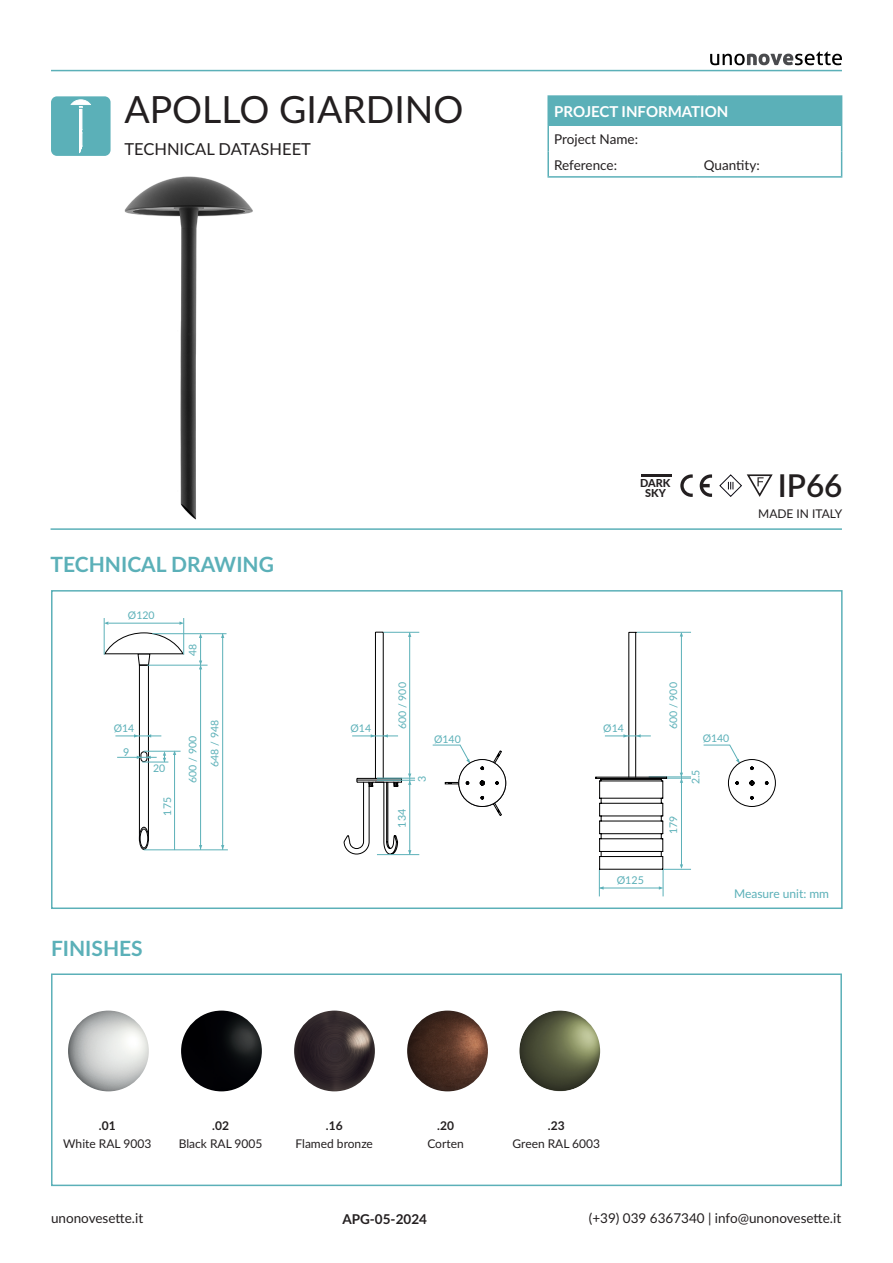
<style>
.page{position:relative;width:893px;height:1263px;background:#fff}
.page>*{position:absolute;margin:0;border:0;box-sizing:border-box;transform-origin:0 0}
.t1{font:37.5px "Lato";color:#231f20}
.t2{font:600 31.5px "Lato";color:#231f20}
.TITOLETTI_VERDI{font:700 21px "Lato";color:#5bb0b8}
.t3{font:16.5px "Lato";color:#231f20}
.t4{font:700 15px "Lato";color:#fff}
.t5{font:13.5px/25.5px "Lato";color:#231f20}
.t6{font:700 13.5px "Lato";color:#231f20}
.t7{font:12px "Lato";color:#231f20}
.t8{font:700 12px "Lato";color:#231f20}
.t9{font:12px "Lato";color:#5bb0b8}
.t10{font:800 10.8px "Lato";color:#231f20}
.Body_Text{font:10.65px "Lato";color:#5bb0b8}
.Body_Text-2{font:10.5px "Lato";color:#5bb0b8}
</style>
<div class="page">
<svg style="left:710px;top:51px;width:132px;height:14px"></svg>
<hr style="left:51px;top:70px;width:791px;height:1px;background:#5bb0b8">
<div style="left:548px;top:96px;width:294px;height:30px;background:#5bb0b8"></div>
<hr style="left:547px;top:126px;width:2px;height:25px;background:#5bb0b8">
<hr style="left:547px;top:151px;width:2px;height:25px;background:#5bb0b8">
<hr style="left:547px;top:95px;width:151px;height:2px;background:#5bb0b8">
<hr style="left:547px;top:97px;width:2px;height:29px;background:#5bb0b8">
<hr style="left:698px;top:95px;width:144px;height:2px;background:#5bb0b8">
<svg style="left:841px;top:126px;width:1px;height:50px"></svg>
<hr style="left:547px;top:176px;width:151px;height:2px;background:#5bb0b8">
<hr style="left:698px;top:176px;width:144px;height:2px;background:#5bb0b8">
<div style="left:139px;top:665px;width:10px;height:176px;background:#fff;border:1px solid #000001"></div>
<svg style="left:103px;top:632px;width:81px;height:34px"></svg>
<div style="left:51px;top:590px;width:792px;height:319px;border:2px solid #5bb0b8"></div>
<div style="left:51px;top:973px;width:791px;height:213px;border:2px solid #5bb0b8"></div>
<svg style="left:680px;top:474px;width:13px;height:23px"></svg>
<svg style="left:700px;top:474px;width:12px;height:23px"></svg>
<svg style="left:719px;top:474px;width:54px;height:23px"></svg>
<hr style="left:152px;top:633px;width:75px;height:1px;background:#5bb0b8">
<hr style="left:144px;top:849px;width:84px;height:1px;background:#5bb0b8">
<hr style="left:183px;top:618px;width:1px;height:37px;background:#5bb0b8">
<hr style="left:104px;top:618px;width:1px;height:37px;background:#5bb0b8">
<svg style="left:179px;top:621px;width:5px;height:4px"></svg>
<svg style="left:104px;top:621px;width:4px;height:4px"></svg>
<hr style="left:108px;top:623px;width:72px;height:1px;background:#5bb0b8">
<hr style="left:147px;top:665px;width:61px;height:1px;background:#5bb0b8">
<svg style="left:115px;top:734px;width:46px;height:3px"></svg>
<hr style="left:222px;top:633px;width:1px;height:217px;background:#5bb0b8">
<hr style="left:200px;top:665px;width:1px;height:185px;background:#5bb0b8">
<svg style="left:199px;top:633px;width:3px;height:36px"></svg>
<hr style="left:144px;top:751px;width:37px;height:1px;background:#5bb0b8">
<hr style="left:117px;top:757px;width:40px;height:1px;background:#5bb0b8">
<hr style="left:409px;top:632px;width:1px;height:145px;background:#5bb0b8">
<hr style="left:383px;top:632px;width:36px;height:1px;background:#5bb0b8">
<hr style="left:377px;top:778px;width:38px;height:1px;background:#5bb0b8">
<hr style="left:377px;top:854px;width:42px;height:1px;background:#5bb0b8">
<svg style="left:408px;top:773px;width:3px;height:12px"></svg>
<hr style="left:409px;top:777px;width:1px;height:77px;background:#5bb0b8">
<hr style="left:377px;top:780px;width:38px;height:1px;background:#5bb0b8">
<svg style="left:432px;top:745px;width:74px;height:71px"></svg>
<svg style="left:343px;top:631px;width:56px;height:224px"></svg>
<svg style="left:703px;top:745px;width:73px;height:62px"></svg>
<svg style="left:595px;top:632px;width:96px;height:264px"></svg>
<hr style="left:641px;top:474px;width:30px;height:3px;background:#231f20">
<img style="left:124px;top:176px;width:129px;height:344px">
<hr style="left:51px;top:528px;width:791px;height:2px;background:#5bb0b8">
<svg style="left:137px;top:750px;width:39px;height:100px"></svg>
<div style="left:51px;top:96px;width:60px;height:60px;background:#5bb0b8;border-radius:6px"></div>
<svg style="left:70px;top:99px;width:21px;height:55px"></svg>
<img style="left:68px;top:1010px;width:81px;height:81px;border-radius:40px">
<img style="left:181px;top:1010px;width:81px;height:81px;border-radius:40px">
<img style="left:294px;top:1010px;width:81px;height:81px;border-radius:40px">
<img style="left:407px;top:1010px;width:81px;height:81px;border-radius:40px">
<img style="left:519px;top:1010px;width:81px;height:81px;border-radius:40px">
<p class="t1" style="left:124px;top:83px;width:341px">APOLLO GIARDINO</p>
<p class="t3" style="left:124px;top:137px;width:188px">TECHNICAL DATASHEET</p>
<p class="t4" style="left:554px;top:101px;width:176px">PROJECT INFORMATION</p>
<p class="t5" style="left:554px;top:126px;width:85px">Project Name:<br>Reference:</p>
<p class="t5" style="left:704px;top:151px;width:57px">Quantity:</p>
<h3 class="TITOLETTI_VERDI" style="left:51px;top:549px;width:225px">TECHNICAL DRAWING</h3>
<p class="Body_Text-2" style="left:128px;top:608px;width:28px">Ø120</p>
<p class="Body_Text-2" style="left:185px;top:656px;width:14px;rotate:-90deg">48</p>
<p class="Body_Text-2" style="left:114px;top:721px;width:22px">Ø14</p>
<p class="Body_Text-2" style="left:207px;top:767px;width:48px;rotate:-90deg">648 / 948</p>
<p class="Body_Text-2" style="left:153px;top:760px;width:14px">20</p>
<p class="Body_Text" style="left:123px;top:744px;width:8px">9</p>
<p class="Body_Text-2" style="left:185px;top:783px;width:48px;rotate:-90deg">600 / 900</p>
<p class="Body_Text-2" style="left:160px;top:815px;width:20px;rotate:-90deg">175</p>
<p class="TITOLETTI_VERDI" style="left:51px;top:933px;width:93px">FINISHES</p>
<p class="Body_Text-2" style="left:351px;top:721px;width:22px">Ø14</p>
<p class="Body_Text-2" style="left:395px;top:729px;width:48px;rotate:-90deg">600 / 900</p>
<p class="Body_Text-2" style="left:434px;top:731px;width:28px">Ø140</p>
<p class="Body_Text" style="left:394px;top:827px;width:20px;rotate:-90deg">134</p>
<p class="Body_Text" style="left:414px;top:782px;width:8px;rotate:-90deg">3</p>
<p class="t10" style="left:640px;top:475px;width:32px">DARK</p>
<p class="t10" style="left:645px;top:485px;width:22px">SKY</p>
<p class="t2" style="left:778px;top:463px;width:66px">IP66</p>
<p class="t7" style="left:758px;top:505px;width:86px">MADE IN ITALY</p>
<p class="Body_Text-2" style="left:603px;top:721px;width:22px">Ø14</p>
<p class="Body_Text" style="left:617px;top:873px;width:29px">Ø125</p>
<p class="Body_Text-2" style="left:666px;top:729px;width:48px;rotate:-90deg">600 / 900</p>
<p class="Body_Text-2" style="left:666px;top:834px;width:20px;rotate:-90deg">179</p>
<p class="Body_Text-2" style="left:703px;top:731px;width:28px">Ø140</p>
<p class="Body_Text-2" style="left:688px;top:784px;width:16px;rotate:-90deg">2.5</p>
<p class="t9" style="left:734px;top:885px;width:97px">Measure unit: mm</p>
<p class="t8" style="left:99px;top:1116px;width:18px">.01</p>
<p class="t7" style="left:63px;top:1134px;width:89px">White RAL 9003</p>
<p class="t8" style="left:212px;top:1116px;width:18px">.02</p>
<p class="t7" style="left:179px;top:1134px;width:85px">Black RAL 9005</p>
<p class="t8" style="left:326px;top:1116px;width:18px">.16</p>
<p class="t7" style="left:295px;top:1134px;width:79px">Flamed bronze</p>
<p class="t8" style="left:437px;top:1116px;width:18px">.20</p>
<p class="t7" style="left:427px;top:1134px;width:38px">Corten</p>
<p class="t8" style="left:548px;top:1116px;width:18px">.23</p>
<p class="t7" style="left:512px;top:1134px;width:89px">Green RAL 6003</p>
<p class="t5" style="left:51px;top:1204px;width:94px">unonovesette.it</p>
<p class="t6" style="left:342px;top:1209px;width:86px">APG-05-2024</p>
<p class="t5" style="left:589px;top:1204px;width:254px">(+39) 039 6367340 | info@unonovesette.it</p>
</div>
